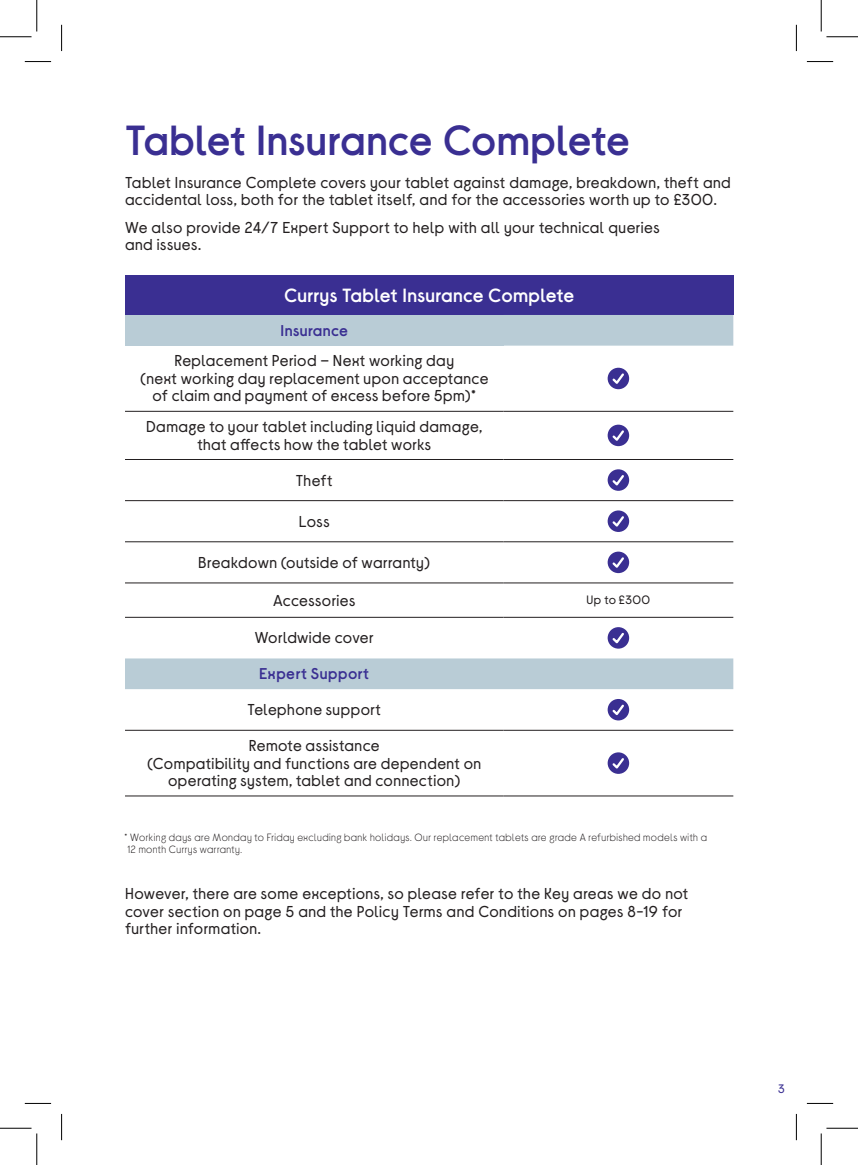
<style>
.page{position:relative;width:858px;height:1165px;background:#fff}
.page>*{position:absolute;margin:0;border:0;box-sizing:border-box;transform-origin:0 0}
.t1{font:42px "Currys Sans Headline";color:#3a2f92}
.t2{font:19.07px "Currys Sans Headline";letter-spacing:.01em;color:#fff}
.t3{font:15.75px/17.5px "Currys Sans";letter-spacing:.025em;color:#231f20}
.t4{font:15.58px "Currys Sans Headline";letter-spacing:.03em;color:#3a2f92}
.t5{font:12.25px "Currys Sans";color:#3a2f92}
.t6{font:12.08px "Currys Sans";letter-spacing:.035em;color:#231f20}
.t7{font:300 10.5px/12.2px "Currys Sans";letter-spacing:.04em;color:#231f20}
</style>
<div class="page">
<div style="left:125px;top:275px;width:608px;height:40px;background:#3a2f92"></div>
<svg style="left:125px;top:315px;width:608px;height:374px"></svg>
<hr style="left:125px;top:411px;width:378px;height:1px;background:#231f20">
<hr style="left:125px;top:459px;width:378px;height:1px;background:#231f20">
<hr style="left:125px;top:500px;width:378px;height:1px;background:#231f20">
<hr style="left:125px;top:541px;width:378px;height:1px;background:#231f20">
<hr style="left:125px;top:582px;width:378px;height:1px;background:#231f20">
<hr style="left:125px;top:617px;width:378px;height:1px;background:#231f20">
<hr style="left:125px;top:730px;width:378px;height:1px;background:#231f20">
<hr style="left:125px;top:795px;width:378px;height:1px;background:#231f20">
<hr style="left:503px;top:411px;width:230px;height:1px;background:#231f20">
<hr style="left:503px;top:459px;width:230px;height:1px;background:#231f20">
<hr style="left:503px;top:500px;width:230px;height:1px;background:#231f20">
<hr style="left:503px;top:541px;width:230px;height:1px;background:#231f20">
<hr style="left:503px;top:582px;width:230px;height:1px;background:#231f20">
<hr style="left:503px;top:617px;width:230px;height:1px;background:#231f20">
<hr style="left:503px;top:730px;width:230px;height:1px;background:#231f20">
<hr style="left:503px;top:795px;width:230px;height:1px;background:#231f20">
<svg style="left:607px;top:368px;width:22px;height:21px"></svg>
<svg style="left:610px;top:371px;width:16px;height:15px"></svg>
<svg style="left:607px;top:425px;width:22px;height:21px"></svg>
<svg style="left:610px;top:428px;width:16px;height:15px"></svg>
<svg style="left:607px;top:469px;width:22px;height:22px"></svg>
<svg style="left:610px;top:473px;width:16px;height:15px"></svg>
<svg style="left:607px;top:510px;width:22px;height:22px"></svg>
<svg style="left:610px;top:514px;width:16px;height:15px"></svg>
<svg style="left:607px;top:552px;width:22px;height:21px"></svg>
<svg style="left:610px;top:555px;width:16px;height:15px"></svg>
<svg style="left:607px;top:627px;width:22px;height:22px"></svg>
<svg style="left:610px;top:631px;width:16px;height:15px"></svg>
<svg style="left:607px;top:699px;width:22px;height:21px"></svg>
<svg style="left:610px;top:702px;width:16px;height:15px"></svg>
<svg style="left:607px;top:752px;width:22px;height:22px"></svg>
<svg style="left:610px;top:756px;width:16px;height:15px"></svg>
<svg style="left:25px;top:61px;width:26px;height:1px"></svg>
<svg style="left:806px;top:61px;width:26px;height:1px"></svg>
<svg style="left:25px;top:1103px;width:26px;height:1px"></svg>
<svg style="left:806px;top:1103px;width:26px;height:1px"></svg>
<svg style="left:61px;top:25px;width:1px;height:26px"></svg>
<svg style="left:61px;top:1114px;width:1px;height:26px"></svg>
<svg style="left:795px;top:25px;width:1px;height:26px"></svg>
<svg style="left:795px;top:1114px;width:1px;height:26px"></svg>
<hr style="left:0;top:36px;width:32px;height:1px;background:#000">
<hr style="left:826px;top:36px;width:31px;height:1px;background:#000">
<hr style="left:0;top:1128px;width:32px;height:1px;background:#000">
<hr style="left:826px;top:1128px;width:31px;height:1px;background:#000">
<hr style="left:36px;top:0;width:1px;height:32px;background:#000">
<hr style="left:36px;top:1133px;width:1px;height:32px;background:#000">
<hr style="left:820px;top:0;width:1px;height:32px;background:#000">
<hr style="left:820px;top:1133px;width:1px;height:32px;background:#000">
<h1 class="t1" style="left:125px;top:115px;width:506px">Tablet Insurance Complete</h1>
<p class="t3" style="left:125px;top:174px;width:607px">Tablet Insurance Complete covers your tablet against damage, breakdown, theft and accidental loss, both for the tablet itself, and for the accessories worth up to £300.</p>
<p class="t3" style="left:125px;top:219px;width:536px">We also provide 24/7 Expert Support to help with all your technical queries and issues.</p>
<p class="t2" style="left:284px;top:284px;width:291px">Currys Tablet Insurance Complete</p>
<p class="t4" style="left:280px;top:321px;width:69px">Insurance</p>
<p class="t3" style="left:140px;top:352px;width:350px;text-align:center">Replacement Period – Next working day<br>(next working day replacement upon acceptance of claim and payment of excess before 5pm)*</p>
<p class="t3" style="left:146px;top:418px;width:338px;text-align:center">Damage to your tablet including liquid damage, that affects how the tablet works</p>
<p class="t3" style="left:296px;top:471px;width:38px">Theft</p>
<p class="t3" style="left:299px;top:512px;width:32px">Loss</p>
<p class="t3" style="left:198px;top:554px;width:233px">Breakdown (outside of warranty)</p>
<p class="t3" style="left:273px;top:591px;width:84px">Accessories</p>
<p class="t6" style="left:586px;top:593px;width:65px">Up to £300</p>
<p class="t3" style="left:254px;top:629px;width:121px">Worldwide cover</p>
<p class="t4" style="left:259px;top:665px;width:111px">Expert Support</p>
<p class="t3" style="left:247px;top:701px;width:135px">Telephone support</p>
<p class="t3" style="left:147px;top:737px;width:335px;text-align:center">Remote assistance<br>(Compatibility and functions are dependent on operating system, tablet and connection)</p>
<p class="t7" style="left:125px;top:831px;width:583px">* Working days are Monday to Friday excluding bank holidays. Our replacement tablets are grade A refurbished models with a<br>12 month Currys warranty.</p>
<p class="t3" style="left:125px;top:885px;width:564px">However, there are some exceptions, so please refer to the Key areas we do not cover section on page 5 and the Policy Terms and Conditions on pages 8-19 for further information.</p>
<p class="t5" style="left:778px;top:1082px;width:8px">3</p>
</div>
